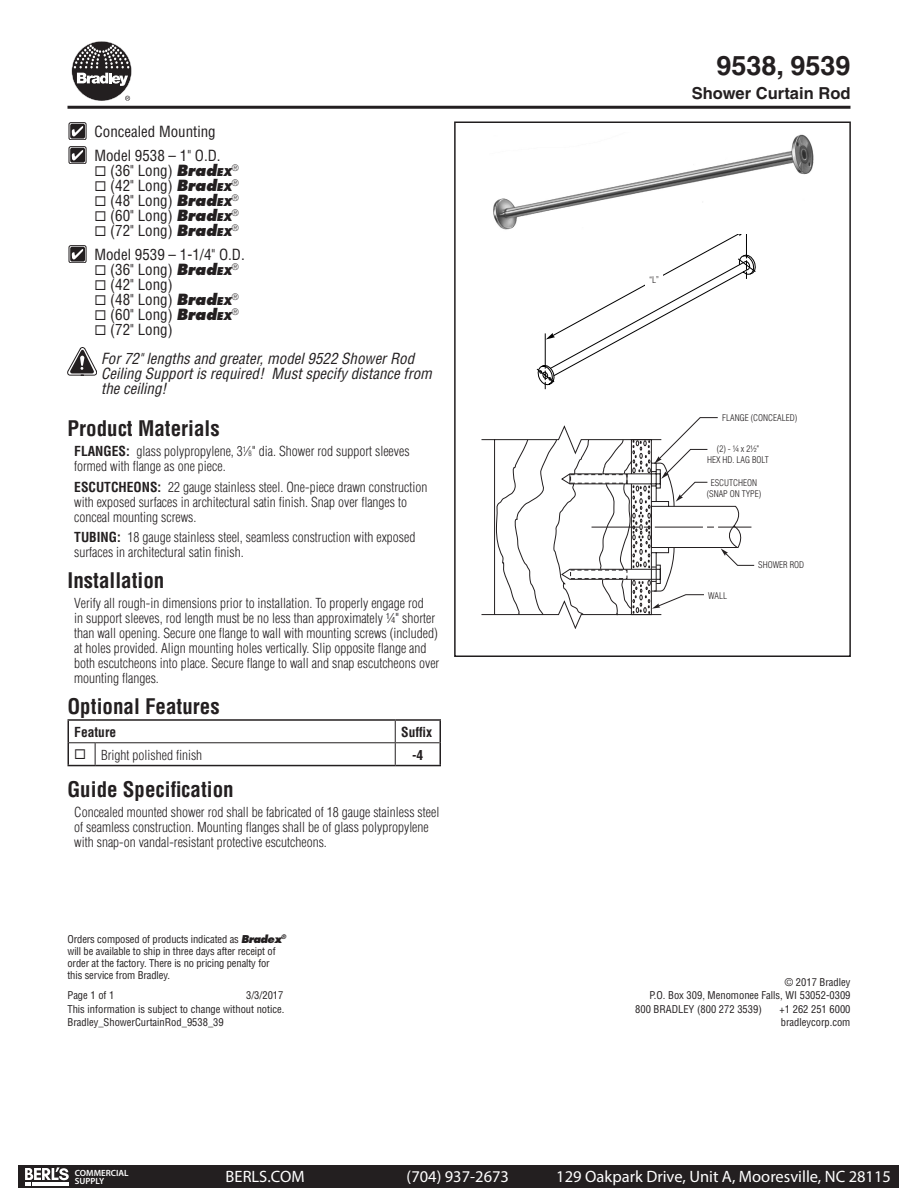
<style>
.page{position:relative;width:918px;height:1188px;background:#fff}
.page>*{position:absolute;margin:0;border:0;box-sizing:border-box;transform-origin:0 0}
.t1{font:700 27px "Helvetica";color:#231f20}
.t2{font:700 condensed 21px "Helvetica";color:#231f20}
.t3{font:16.5px "Myriad Pro";color:#fff}
.t4{font:700 16.5px "Helvetica";color:#231f20}
.t5{font:condensed 15px/24px "Helvetica";color:#231f20}
.t6{font:italic condensed 15px/28.5px "Helvetica";color:#231f20}
.t7{font:300 condensed 13.5px/15px "Helvetica";color:#231f20}
.t8{font:700 condensed 13.5px "Helvetica";color:#231f20}
.t9{font:condensed 10.5px/13.5px "Helvetica";letter-spacing:-.005em;color:#231f20}
.t10{font:300 condensed 9px/10.5px "Helvetica";color:#231f20;text-align:center}
.t11{font:600 9px/8.2px "Myriad Pro";color:#fff}
.t12{font:300 condensed 8.7px "Helvetica";color:#231f20}
.s1{font-family:"Futura Std";font-weight:800;font-style:italic;font-stretch:normal}
.s2{font-family:"Futura Std";font-weight:800;font-style:italic;font-stretch:normal;font-size:10.5px}
.s3{font-style:normal}
.s4{font-weight:700}
.s5{font-size:7.35px}
</style>
<div class="page">
<hr style="left:68px;top:106px;width:782px;height:3px;background:#231f20">
<svg style="left:72px;top:41px;width:60px;height:60px"></svg>
<div style="left:454px;top:122px;width:397px;height:535px;border:2px solid #201d1e"></div>
<div style="left:70px;top:124px;width:15px;height:15px;background:#231f20;border-radius:2px"></div>
<svg style="left:72px;top:126px;width:11px;height:11px"></svg>
<div style="left:69px;top:123px;width:17px;height:17px;border:1px solid #231f20;border-radius:2px"></div>
<div style="left:70px;top:148px;width:15px;height:15px;background:#231f20;border-radius:2px"></div>
<svg style="left:72px;top:150px;width:11px;height:11px"></svg>
<div style="left:69px;top:147px;width:17px;height:17px;border:1px solid #231f20;border-radius:2px"></div>
<div style="left:70px;top:247px;width:15px;height:15px;background:#231f20;border-radius:2px"></div>
<svg style="left:72px;top:249px;width:11px;height:11px"></svg>
<div style="left:69px;top:246px;width:17px;height:17px;border:1px solid #231f20;border-radius:2px"></div>
<hr style="left:95px;top:742px;width:300px;height:1px;background:#231f20">
<hr style="left:395px;top:742px;width:45px;height:1px;background:#231f20">
<svg style="left:395px;top:721px;width:1px;height:44px"></svg>
<hr style="left:68px;top:719px;width:27px;height:2px;background:#231f20">
<hr style="left:95px;top:719px;width:300px;height:2px;background:#231f20">
<hr style="left:395px;top:719px;width:46px;height:2px;background:#231f20">
<svg style="left:440px;top:721px;width:1px;height:44px"></svg>
<svg style="left:68px;top:721px;width:28px;height:45px"></svg>
<hr style="left:95px;top:765px;width:300px;height:1px;background:#231f20">
<hr style="left:395px;top:765px;width:46px;height:1px;background:#231f20">
<svg style="left:482px;top:439px;width:97px;height:190px"></svg>
<svg style="left:496px;top:417px;width:258px;height:205px"></svg>
<svg style="left:537px;top:234px;width:219px;height:155px"></svg>
<div style="left:645px;top:274px;width:18px;height:12px;background:#fff"></div>
<img style="left:493px;top:134px;width:321px;height:96px">
<svg style="left:68px;top:347px;width:29px;height:28px"></svg>
<div style="left:19px;top:1166px;width:880px;height:22px;background:#231f20"></div>
<svg style="left:25px;top:1167px;width:44px;height:19px"></svg>
<p class="t5" style="left:94px;top:120px;width:128px">Concealed Mounting<br>Model 9538 – 1" O.D.</p>
<p class="t5" style="left:94px;top:159px;width:139px">◻ (36" Long) <span class="s1">Brad</span><span class="s2">EX</span></p>
<p class="t12" style="left:232px;top:163px;width:8px">®</p>
<p class="t5" style="left:94px;top:174px;width:139px">◻ (42" Long) <span class="s1">Brad</span><span class="s2">EX</span></p>
<p class="t12" style="left:232px;top:178px;width:8px">®</p>
<p class="t5" style="left:94px;top:189px;width:139px">◻ (48" Long) <span class="s1">Brad</span><span class="s2">EX</span></p>
<p class="t12" style="left:232px;top:193px;width:8px">®</p>
<p class="t5" style="left:94px;top:204px;width:139px">◻ (60" Long) <span class="s1">Brad</span><span class="s2">EX</span></p>
<p class="t12" style="left:232px;top:208px;width:8px">®</p>
<p class="t5" style="left:94px;top:219px;width:139px">◻ (72" Long) <span class="s1">Brad</span><span class="s2">EX</span></p>
<p class="t12" style="left:232px;top:223px;width:8px">®</p>
<p class="t5" style="left:94px;top:243px;width:152px">Model 9539 – 1-1/4" O.D.</p>
<p class="t5" style="left:94px;top:258px;width:139px">◻ (36" Long) <span class="s1">Brad</span><span class="s2">EX</span></p>
<p class="t12" style="left:232px;top:262px;width:8px">®</p>
<p class="t5" style="left:94px;top:273px;width:80px">◻ (42" Long)</p>
<p class="t5" style="left:94px;top:288px;width:139px">◻ (48" Long) <span class="s1">Brad</span><span class="s2">EX</span></p>
<p class="t12" style="left:232px;top:292px;width:8px">®</p>
<p class="t5" style="left:94px;top:303px;width:139px">◻ (60" Long) <span class="s1">Brad</span><span class="s2">EX</span></p>
<p class="t12" style="left:232px;top:307px;width:8px">®</p>
<p class="t6" style="left:101px;top:315px;width:314px;text-indent:-7px">◻ <span class="s3">(72" Long)<br></span>For 72" lengths and greater, model 9522 Shower Rod</p>
<p class="t6" style="left:101px;top:366px;width:332px;line-height:15px">Ceiling Support is required! Must specify distance from the ceiling!</p>
<h2 class="t2" style="left:68px;top:415px;width:154px">Product Materials</h2>
<p class="t7" style="left:74px;top:444px;width:337px"><span class="s4">FLANGES:</span> glass polypropylene, 3<sup>1</sup>⁄<span class="s5">8</span>" dia. Shower rod support sleeves formed with flange as one piece.</p>
<p class="t7" style="left:74px;top:479px;width:355px"><span class="s4">ESCUTCHEONS:</span> 22 gauge stainless steel. One-piece drawn construction with exposed surfaces in architectural satin finish. Snap over flanges to conceal mounting screws.</p>
<p class="t7" style="left:74px;top:529px;width:343px"><span class="s4">TUBING:</span> 18 gauge stainless steel, seamless construction with exposed surfaces in architectural satin finish.</p>
<h2 class="t2" style="left:68px;top:567px;width:98px">Installation</h2>
<p class="t7" style="left:74px;top:596px;width:367px">Verify all rough-in dimensions prior to installation. To properly engage rod<br>in support sleeves, rod length must be no less than approximately ¼" shorter than wall opening. Secure one flange to wall with mounting screws (included) at holes provided. Align mounting holes vertically. Slip opposite flange and both escutcheons into place. Secure flange to wall and snap escutcheons over mounting flanges.</p>
<h2 class="t2" style="left:68px;top:693px;width:154px">Optional Features</h2>
<p class="t8" style="left:74px;top:723px;width:43px">Feature</p>
<p class="t8" style="left:401px;top:723px;width:32px">Suffix</p>
<p class="t7" style="left:74px;top:747px;width:130px">◻ Bright polished finish</p>
<p class="t8" style="left:412px;top:746px;width:13px">-4</p>
<h2 class="t2" style="left:68px;top:776px;width:168px">Guide Specification</h2>
<p class="t7" style="left:74px;top:805px;width:367px">Concealed mounted shower rod shall be fabricated of 18 gauge stainless steel of seamless construction. Mounting flanges shall be of glass polypropylene with snap-on vandal-resistant protective escutcheons.</p>
<p class="t9" style="left:67px;top:933px;width:220px;line-height:12px">Orders composed of products indicated as <span class="s1">Bradex</span><sup>® </sup>will be available to ship in three days after receipt of order at the factory. There is no pricing penalty for this service from Bradley.</p>
<p class="t9" style="left:67px;top:988px;width:48px">Page 1 of 1</p>
<p class="t9" style="left:67px;top:988px;width:218px;text-align:justify;text-indent:179px">3/3/2017<br>This information is subject to change without notice.<br>Bradley_ShowerCurtainRod_9538_39</p>
<h1 class="t1" style="left:716px;top:49px;width:136px">9538, 9539</h1>
<p class="t4" style="left:692px;top:83px;width:160px">Shower Curtain Rod</p>
<p class="t10" style="left:649px;top:275px;width:11px">“L”</p>
<p class="t10" style="left:722px;top:412px;width:77px">FLANGE (CONCEALED)</p>
<p class="t10" style="left:707px;top:444px;width:63px">(2) - ¼ x 2½"<br>HEX HD. LAG BOLT</p>
<p class="t10" style="left:707px;top:478px;width:56px">ESCUTCHEON (SNAP ON TYPE)</p>
<p class="t10" style="left:708px;top:590px;width:20px">WALL</p>
<p class="t10" style="left:758px;top:560px;width:48px">SHOWER ROD</p>
<p class="t9" style="left:785px;top:975px;width:67px">© 2017 Bradley</p>
<p class="t9" style="left:649px;top:988px;width:203px">P.O. Box 309, Menomonee Falls, WI 53052-0309</p>
<p class="t9" style="left:635px;top:1002px;width:128px">800 BRADLEY (800 272 3539)</p>
<p class="t9" style="left:780px;top:1002px;width:72px">+1 262 251 6000 bradleycorp.com</p>
<p class="t11" style="left:75px;top:1169px;width:55px">COMMERCIAL<br>SUPPLY</p>
<p class="t3" style="left:226px;top:1166px;width:80px">BERLS.COM</p>
<p class="t3" style="left:407px;top:1166px;width:104px">(704) 937-2673</p>
<p class="t3" style="left:556px;top:1166px;width:336px">129 Oakpark Drive, Unit A, Mooresville, NC 28115</p>
</div>
